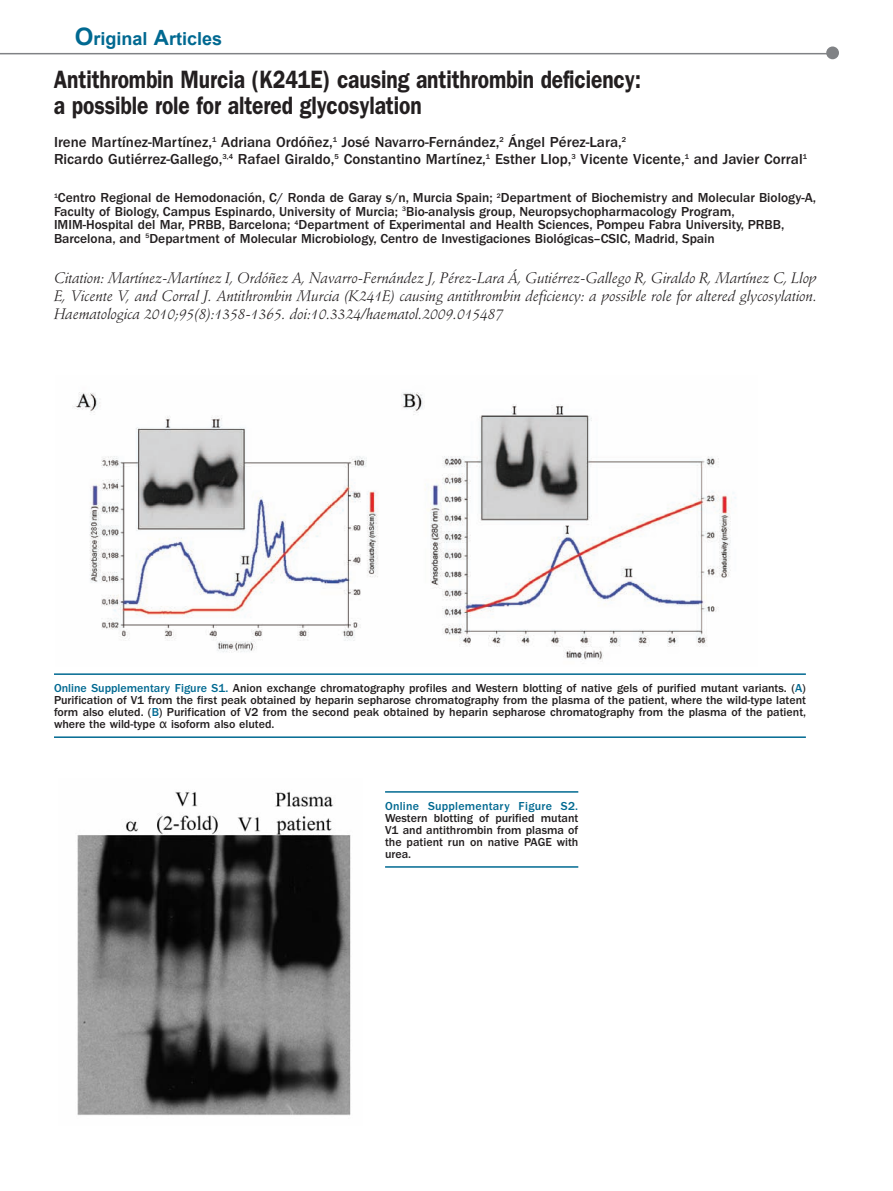
<style>
.page{position:relative;width:893px;height:1191px;background:#fff}
.page>*{position:absolute;margin:0;border:0;box-sizing:border-box;transform-origin:0 0}
.t1{font:600 25.2px/25.5px "Franklin Gothic";letter-spacing:-.005em;color:#231f20;scale:.83 1}
.t2{font:700 18px "Arial";color:#006991}
.t3{font:italic 15px/18px "Stempel Schneidler";letter-spacing:-.005em;color:#231f20;text-align:justify}
.t4{font:500 15px/16.5px "Franklin Gothic";color:#231f20}
.t5{font:500 13.5px/13.5px "Franklin Gothic";color:#231f20}
.t6{font:500 12px/12px "Franklin Gothic";color:#231f20;text-align:justify}
.t7{font:500 12px "Franklin Gothic";letter-spacing:.02em;color:#006991}
.s1{font-size:24px}
.s2{font-size:21px}
.s3{color:#006991}
.s4{font-family:"Lucida Grande";font-weight:400}
</style>
<div class="page">
<hr style="left:385px;top:791px;width:193px;height:1px;background:#006991">
<hr style="left:385px;top:866px;width:193px;height:1px;background:#006991">
<hr style="left:54px;top:673px;width:752px;height:2px;background:#006991">
<hr style="left:54px;top:736px;width:752px;height:2px;background:#006991">
<img style="left:73px;top:392px;width:663px;height:270px">
<img style="left:77px;top:790px;width:274px;height:326px">
<hr style="left:0;top:53px;width:832px;height:1px;background:#808285">
<div style="left:826px;top:46px;width:13px;height:13px;background:#808285;border-radius:50%"></div>
<h2 class="t2" style="left:75px;top:29px;width:149px"><span class="s1">O</span>riginal <span class="s2">A</span>rticles</h2>
<h1 class="t1" style="left:54px;top:69px;width:709px">Antithrombin Murcia (K241E) causing antithrombin deficiency: a possible role for altered glycosylation</h1>
<p class="t4" style="left:54px;top:135px;width:755px">Irene Martínez-Martínez,<sup>1</sup> Adriana Ordóñez,<sup>1</sup> José Navarro-Fernández,<sup>2</sup> Ángel Pérez-Lara,<sup>2<br></sup>Ricardo Gutiérrez-Gallego,<sup>3,4</sup> Rafael Giraldo,<sup>5</sup> Constantino Martínez,<sup>1</sup> Esther Llop,<sup>3</sup> Vicente Vicente,<sup>1</sup> and Javier Corral<sup>1</sup></p>
<p class="t5" style="left:54px;top:192px;width:764px"><sup>1</sup>Centro Regional de Hemodonación, C/ Ronda de Garay s/n, Murcia Spain; <sup>2</sup>Department of Biochemistry and Molecular Biology-A, Faculty of Biology, Campus Espinardo, University of Murcia; <sup>3</sup>Bio-analysis group, Neuropsychopharmacology Program, IMIM-Hospital del Mar, PRBB, Barcelona; <sup>4</sup>Department of Experimental and Health Sciences, Pompeu Fabra University, PRBB, Barcelona, and <sup>5</sup>Department of Molecular Microbiology, Centro de Investigaciones Biológicas–CSIC, Madrid, Spain</p>
<p class="t3" style="left:54px;top:270px;width:764px">Citation: Martínez-Martínez I, Ordóñez A, Navarro-Fernández J, Pérez-Lara Á, Gutiérrez-Gallego R, Giraldo R, Martínez C, Llop E, Vicente V, and Corral J. Antithrombin Murcia (K241E) causing antithrombin deficiency: a possible role for altered glycosylation.<br>Haematologica 2010;95(8):1358-1365. doi:10.3324/haematol.2009.015487</p>
<p class="t6" style="left:54px;top:683px;width:754px"><span class="s3">Online Supplementary Figure S1.</span> Anion exchange chromatography profiles and Western blotting of native gels of purified mutant variants. (<span class="s3">A</span>)<br>Purification of V1 from the first peak obtained by heparin sepharose chromatography from the plasma of the patient, where the wild-type latent form also eluted. (<span class="s3">B</span>) Purification of V2 from the second peak obtained by heparin sepharose chromatography from the plasma of the patient, where the wild-type <span class="s4">α</span> isoform also eluted.</p>
<p class="t7" style="left:385px;top:801px;width:195px">Online Supplementary Figure S2.</p>
<p class="t6" style="left:385px;top:812px;width:195px">Western blotting of purified mutant V1 and antithrombin from plasma of the patient run on native PAGE with urea.</p>
</div>
